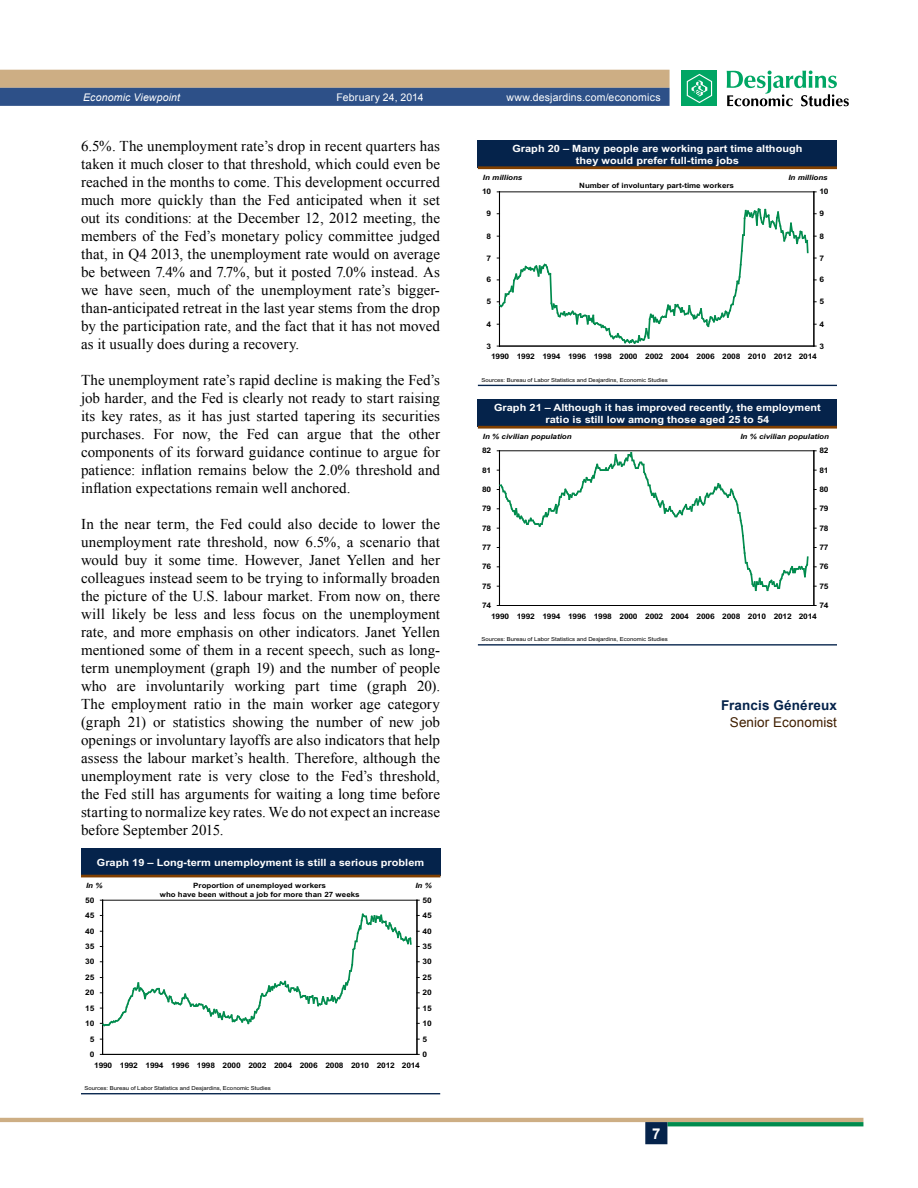
<style>
.page{position:relative;width:918px;height:1188px;background:#fff}
.page>*{position:absolute;margin:0;border:0;box-sizing:border-box;transform-origin:0 0}
.t1{font:15px/18px "Times New Roman";letter-spacing:.005em;color:#000;text-align:justify}
.t2{font:700 15px "Arial";color:#fff}
.t3{font:700 13.5px "Arial";letter-spacing:.015em;color:#05234b}
.t4{font:13.5px "Arial";letter-spacing:.01em;color:#401f00}
.t5{font:10.5px "Arial";letter-spacing:.015em;color:#fff}
.t6{font:italic 10.5px "Arial";letter-spacing:.015em;color:#fff}
.t7{font:700 10.05px/12px "Arial";color:#fff;text-align:center;scale:1.1 1}
.t8{font:700 7.65px "Arial";letter-spacing:-.025em;color:#000;scale:1.1 1}
.t9{font:700 7.2px/8.7px "Arial";color:#000;text-align:center;scale:1.1 1}
.t10{font:italic 700 7.2px "Arial";color:#000;scale:1.1 1}
.t11{font:5.4px "Arial";letter-spacing:.005em;color:#000;scale:1.1 1}
</style>
<div class="page">
<hr style="left:0;top:1118px;width:863px;height:4px;background:#cdae84">
<svg style="left:667px;top:1122px;width:196px;height:4px"></svg>
<div style="left:645px;top:1122px;width:22px;height:22px;background:#05234b;border:2px solid #05234b"></div>
<svg style="left:0;top:70px;width:670px;height:36px;background:#7c7f86"></svg>
<div style="left:682px;top:71px;width:35px;height:35px;background:#00a664"></div>
<svg style="left:687px;top:74px;width:25px;height:29px"></svg>
<svg style="left:727px;top:70px;width:122px;height:36px"></svg>
<div style="left:81px;top:849px;width:359px;height:27px;background:#05234b"></div>
<hr style="left:81px;top:875px;width:359px;height:3px;background:#803f00">
<hr style="left:81px;top:1093px;width:359px;height:1px;background:#05234b">
<hr style="left:103px;top:900px;width:314px;height:1px;background:#000">
<hr style="left:102px;top:900px;width:1px;height:154px;background:#000">
<hr style="left:103px;top:1054px;width:314px;height:1px;background:#000">
<hr style="left:417px;top:900px;width:1px;height:154px;background:#000">
<svg style="left:100px;top:912px;width:319px;height:116px"></svg>
<div style="left:478px;top:140px;width:359px;height:27px;background:#05234b"></div>
<hr style="left:478px;top:166px;width:359px;height:3px;background:#803f00">
<hr style="left:478px;top:385px;width:359px;height:1px;background:#05234b">
<hr style="left:499px;top:192px;width:315px;height:1px;background:#000">
<hr style="left:499px;top:192px;width:1px;height:154px;background:#000">
<hr style="left:814px;top:192px;width:1px;height:154px;background:#000">
<svg style="left:497px;top:207px;width:319px;height:140px"></svg>
<div style="left:478px;top:400px;width:359px;height:27px;background:#05234b"></div>
<hr style="left:478px;top:426px;width:359px;height:3px;background:#803f00">
<hr style="left:478px;top:644px;width:359px;height:2px;background:#05234b">
<hr style="left:499px;top:451px;width:1px;height:155px;background:#000">
<hr style="left:499px;top:605px;width:315px;height:1px;background:#000">
<hr style="left:814px;top:451px;width:1px;height:155px;background:#000">
<svg style="left:497px;top:451px;width:319px;height:141px"></svg>
<p class="t6" style="left:83px;top:90px;width:99px">Economic Viewpoint</p>
<p class="t5" style="left:337px;top:90px;width:89px">February 24, 2014</p>
<p class="t5" style="left:506px;top:90px;width:156px">www.desjardins.com/economics</p>
<p class="t1" style="left:81px;top:137px;width:361px">6.5%. The unemployment rate’s drop in recent quarters has taken it much closer to that threshold, which could even be reached in the months to come. This development occurred much more quickly than the Fed anticipated when it set out its conditions: at the December 12, 2012 meeting, the members of the Fed’s monetary policy committee judged that, in Q4 2013, the unemployment rate would on average be between 7.4% and 7.7%, but it posted 7.0% instead. As we have seen, much of the unemployment rate’s bigger&shy;than-anticipated retreat in the last year stems from the drop by the participation rate, and the fact that it has not moved as it usually does during a recovery.</p>
<p class="t1" style="left:81px;top:371px;width:361px">The unemployment rate’s rapid decline is making the Fed’s job harder, and the Fed is clearly not ready to start raising its key rates, as it has just started tapering its securities purchases. For now, the Fed can argue that the other components of its forward guidance continue to argue for patience: inflation remains below the 2.0% threshold and inflation expectations remain well anchored.</p>
<p class="t1" style="left:81px;top:515px;width:361px">In the near term, the Fed could also decide to lower the unemployment rate threshold, now 6.5%, a scenario that would buy it some time. However, Janet Yellen and her colleagues instead seem to be trying to informally broaden the picture of the U.S. labour market. From now on, there will likely be less and less focus on the unemployment rate, and more emphasis on other indicators. Janet Yellen mentioned some of them in a recent speech, such as long&shy;term unemployment (graph 19) and the number of people who are involuntarily working part time (graph 20).<br>The employment ratio in the main worker age category (graph 21) or statistics showing the number of new job openings or involuntary layoffs are also indicators that help assess the labour market’s health. Therefore, although the unemployment rate is very close to the Fed’s threshold, the Fed still has arguments for waiting a long time before starting to normalize key rates. We do not expect an increase before September 2015.</p>
<p class="t7" style="left:97px;top:857px;width:299px">Graph 19 – Long-term unemployment is still a serious problem</p>
<p class="t10" style="left:86px;top:882px;width:16px">In %</p>
<p class="t9" style="left:160px;top:881px;width:183px">Proportion of unemployed workers<br>who have been without a job for more than 27 weeks</p>
<p class="t10" style="left:415px;top:882px;width:16px">In %</p>
<p class="t8" style="left:85px;top:896px;width:10px">50</p>
<p class="t8" style="left:423px;top:896px;width:10px">50</p>
<p class="t8" style="left:85px;top:911px;width:10px">45</p>
<p class="t8" style="left:423px;top:911px;width:10px">45</p>
<p class="t8" style="left:85px;top:927px;width:10px">40</p>
<p class="t8" style="left:423px;top:927px;width:10px">40</p>
<p class="t8" style="left:85px;top:942px;width:10px">35</p>
<p class="t8" style="left:423px;top:942px;width:10px">35</p>
<p class="t8" style="left:85px;top:957px;width:10px">30</p>
<p class="t8" style="left:423px;top:957px;width:10px">30</p>
<p class="t8" style="left:85px;top:973px;width:10px">25</p>
<p class="t8" style="left:423px;top:973px;width:10px">25</p>
<p class="t8" style="left:85px;top:988px;width:10px">20</p>
<p class="t8" style="left:423px;top:988px;width:10px">20</p>
<p class="t8" style="left:85px;top:1003px;width:10px">15</p>
<p class="t8" style="left:423px;top:1003px;width:10px">15</p>
<p class="t8" style="left:85px;top:1019px;width:10px">10</p>
<p class="t8" style="left:423px;top:1019px;width:10px">10</p>
<p class="t8" style="left:90px;top:1035px;width:6px">5</p>
<p class="t8" style="left:423px;top:1035px;width:6px">5</p>
<p class="t8" style="left:90px;top:1050px;width:6px">0</p>
<p class="t8" style="left:423px;top:1050px;width:6px">0</p>
<p class="t8" style="left:94px;top:1060px;width:298px">1990 1992 1994 1996 1998 2000 2002 2004 2006 2008 2010 2012 2014</p>
<p class="t11" style="left:85px;top:1085px;width:171px">Sources: Bureau of Labor Statistics and Desjardins, Economic Studies</p>
<p class="t7" style="left:512px;top:142px;width:265px">Graph 20 – Many people are working part time although they would prefer full-time jobs</p>
<p class="t10" style="left:483px;top:173px;width:37px">In millions</p>
<p class="t10" style="left:788px;top:173px;width:37px">In millions</p>
<p class="t9" style="left:579px;top:181px;width:142px">Number of involuntary part-time workers</p>
<p class="t8" style="left:482px;top:187px;width:10px">10</p>
<p class="t8" style="left:819px;top:187px;width:10px">10</p>
<p class="t8" style="left:487px;top:209px;width:6px">9</p>
<p class="t8" style="left:819px;top:209px;width:6px">9</p>
<p class="t8" style="left:487px;top:232px;width:6px">8</p>
<p class="t8" style="left:819px;top:232px;width:6px">8</p>
<p class="t8" style="left:487px;top:253px;width:6px">7</p>
<p class="t8" style="left:819px;top:253px;width:6px">7</p>
<p class="t8" style="left:487px;top:275px;width:6px">6</p>
<p class="t8" style="left:819px;top:275px;width:6px">6</p>
<p class="t8" style="left:487px;top:297px;width:6px">5</p>
<p class="t8" style="left:819px;top:297px;width:6px">5</p>
<p class="t8" style="left:487px;top:320px;width:6px">4</p>
<p class="t8" style="left:819px;top:320px;width:6px">4</p>
<p class="t8" style="left:487px;top:341px;width:6px">3</p>
<p class="t8" style="left:819px;top:341px;width:6px">3</p>
<p class="t8" style="left:491px;top:352px;width:298px">1990 1992 1994 1996 1998 2000 2002 2004 2006 2008 2010 2012 2014</p>
<p class="t11" style="left:481px;top:377px;width:171px">Sources: Bureau of Labor Statistics and Desjardins, Economic Studies</p>
<p class="t7" style="left:494px;top:402px;width:298px">Graph 21 – Although it has improved recently, the employment ratio is still low among those aged 25 to 54</p>
<p class="t10" style="left:483px;top:433px;width:82px">In % civilian population</p>
<p class="t10" style="left:740px;top:433px;width:82px">In % civilian population</p>
<p class="t8" style="left:482px;top:446px;width:10px">82</p>
<p class="t8" style="left:819px;top:446px;width:10px">82</p>
<p class="t8" style="left:482px;top:466px;width:10px">81</p>
<p class="t8" style="left:819px;top:466px;width:10px">81</p>
<p class="t8" style="left:482px;top:485px;width:10px">80</p>
<p class="t8" style="left:819px;top:485px;width:10px">80</p>
<p class="t8" style="left:482px;top:504px;width:10px">79</p>
<p class="t8" style="left:819px;top:504px;width:10px">79</p>
<p class="t8" style="left:482px;top:524px;width:10px">78</p>
<p class="t8" style="left:819px;top:524px;width:10px">78</p>
<p class="t8" style="left:482px;top:543px;width:10px">77</p>
<p class="t8" style="left:819px;top:543px;width:10px">77</p>
<p class="t8" style="left:482px;top:562px;width:10px">76</p>
<p class="t8" style="left:819px;top:562px;width:10px">76</p>
<p class="t8" style="left:482px;top:582px;width:10px">75</p>
<p class="t8" style="left:819px;top:582px;width:10px">75</p>
<p class="t8" style="left:482px;top:601px;width:10px">74</p>
<p class="t8" style="left:819px;top:601px;width:10px">74</p>
<p class="t8" style="left:491px;top:612px;width:298px">1990 1992 1994 1996 1998 2000 2002 2004 2006 2008 2010 2012 2014</p>
<p class="t11" style="left:481px;top:636px;width:171px">Sources: Bureau of Labor Statistics and Desjardins, Economic Studies</p>
<p class="t3" style="left:721px;top:697px;width:117px">Francis Généreux</p>
<p class="t4" style="left:730px;top:713px;width:109px">Senior Economist</p>
<p class="t2" style="left:652px;top:1124px;width:10px">7</p>
</div>
